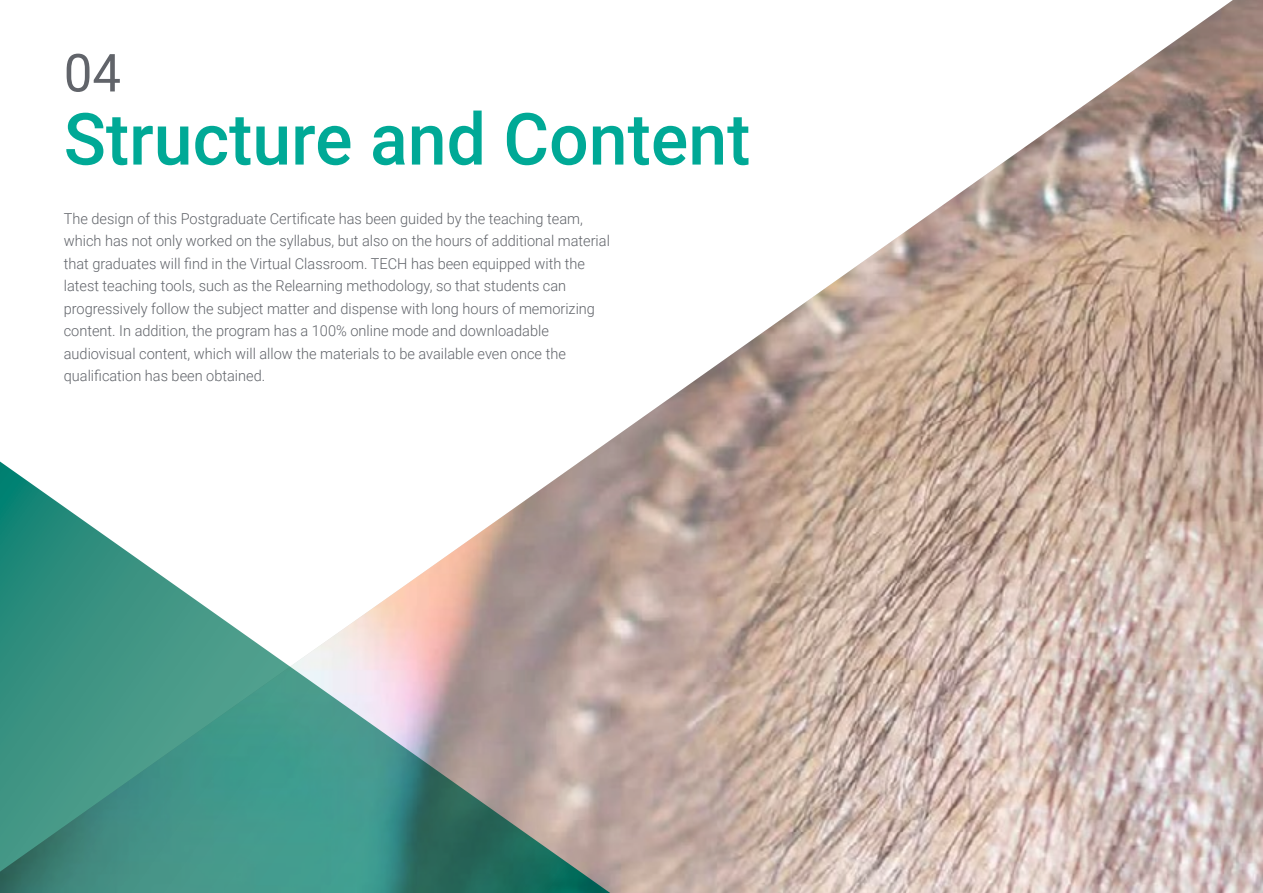
<style>
.page{position:relative;width:1263px;height:893px;background:#fff}
.page>*{position:absolute;margin:0;border:0;box-sizing:border-box;transform-origin:0 0}
.t1{font:500 72px "Roboto";color:#00a996}
.t2{font:52.5px "Roboto";color:#61646a}
.t3{font:300 15px/22.5px "Roboto";color:#61646a}
</style>
<div class="page">
<img style="left:602px;top:0;width:661px;height:893px">
<svg style="left:0;top:446px;width:640px;height:447px"></svg>
<h2 class="t2" style="left:64px;top:36px;width:59px">04</h2>
<h1 class="t1" style="left:64px;top:89px;width:688px">Structure and Content</h1>
<p class="t3" style="left:64px;top:207px;width:548px">The design of this Postgraduate Certificate has been guided by the teaching team, which has not only worked on the syllabus, but also on the hours of additional material that graduates will find in the Virtual Classroom. TECH has been equipped with the latest teaching tools, such as the Relearning methodology, so that students can progressively follow the subject matter and dispense with long hours of memorizing content. In addition, the program has a 100% online mode and downloadable audiovisual content, which will allow the materials to be available even once the qualification has been obtained.</p>
</div>
